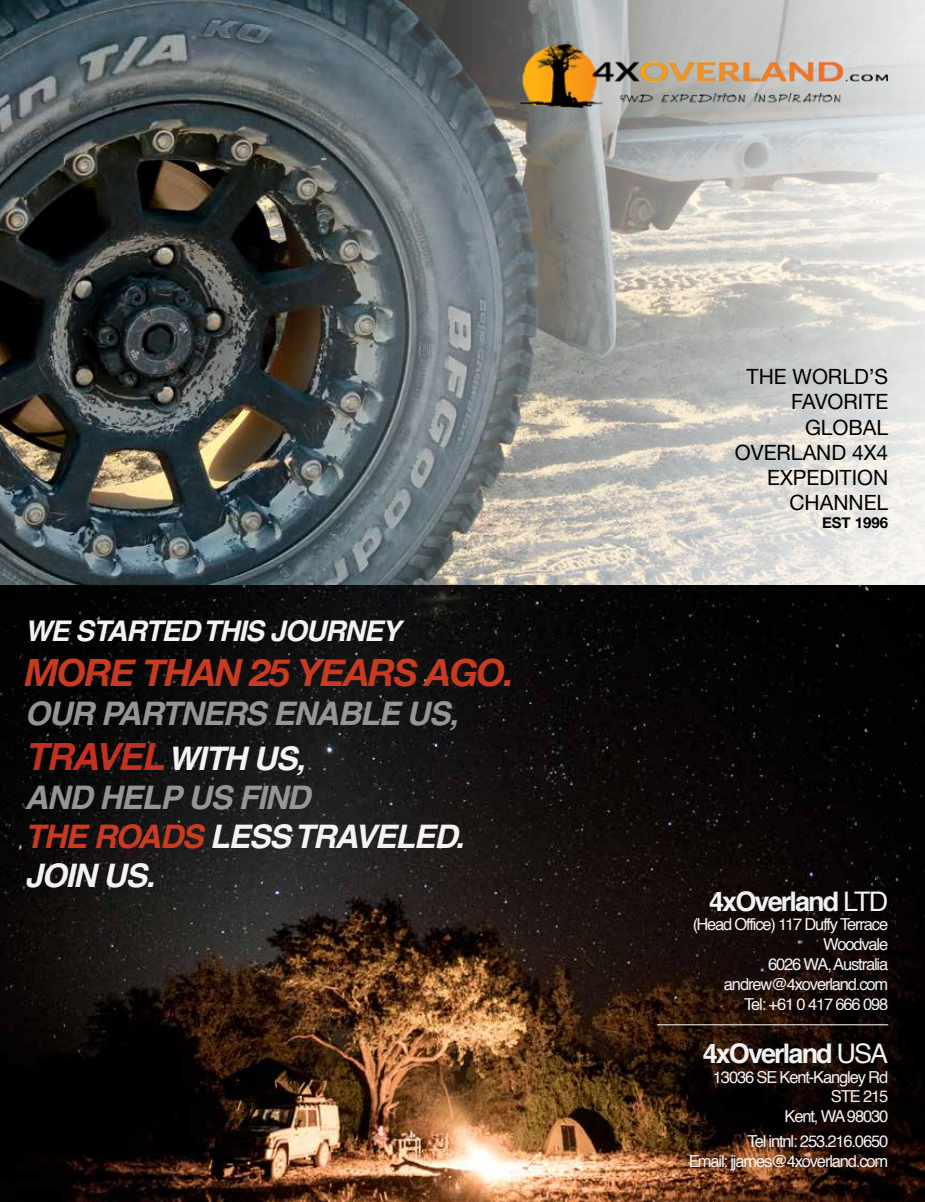
<style>
.page{position:relative;width:925px;height:1202px;background:#fff}
.page>*{position:absolute;margin:0;border:0;box-sizing:border-box;transform-origin:0 0}
.t1{font:italic 700 37.5px "Helvetica Neue";letter-spacing:-.04em;color:#d43d21}
.t2{font:italic 700 32.55px/39px "Helvetica";letter-spacing:-.04em;color:#fff}
.t3{font:italic 700 32.55px/45px "Helvetica";letter-spacing:-.04em;color:#9d9d9c}
.t4{font:italic 700 28.5px "Helvetica";letter-spacing:-.04em;color:#fff}
.t5{font:700 27px "Helvetica";letter-spacing:-.07em;color:#fff}
.t6{font:21px/25.2px "Helvetica Neue";color:#000;text-align:right}
.t7{font:16.5px/19.8px "Helvetica";letter-spacing:-.07em;color:#fff;text-align:right}
.t8{font:700 15px "Helvetica Neue";color:#000}
.s1{font-size:37.5px;color:#d03320}
.s2{color:#fff}
.s3{color:#9d9d9c}
.s4{color:#d43d21}
.s5{font-weight:400}
</style>
<div class="page">
<img style="left:0;top:0;width:925px;height:1201px">
<img style="left:507px;top:31px;width:418px;height:102px">
<hr style="left:657px;top:1024px;width:231px;height:1px;background:#fff">
<h3 class="t4" style="left:25px;top:613px;width:378px">WE STARTED THIS JOURNEY</h3>
<h1 class="t1" style="left:25px;top:643px;width:491px">MORE THAN 25 YEARS AGO.</h1>
<h2 class="t3" style="left:25px;top:690px;width:435px">OUR PARTNERS ENABLE US,<br><span class="s1">TRAVEL</span> <span class="s2">WITH US,</span></h2>
<h2 class="t2" style="left:25px;top:777px;width:441px"><span class="s3">AND HELP US FIND<br></span><span class="s4">THE ROADS</span> LESS TRAVELED.<br>JOIN US.</h2>
<p class="t6" style="left:735px;top:365px;width:155px">THE WORLD’S<br>FAVORITE<br>GLOBAL<br>OVERLAND 4X4<br>EXPEDITION<br>CHANNEL</p>
<p class="t8" style="left:822px;top:511px;width:68px">EST 1996</p>
<h3 class="t5" style="left:709px;top:882px;width:181px">4xOverland <span class="s5">LTD</span></h3>
<p class="t7" style="left:692px;top:915px;width:198px">(Head Office) 117 Duffy Terrace<br>Woodvale<br>6026 WA, Australia andrew@4xoverland.com<br>Tel: +61 0 417 666 098</p>
<h3 class="t5" style="left:702px;top:1034px;width:187px">4xOverland <span class="s5">USA</span></h3>
<p class="t7" style="left:713px;top:1067px;width:177px">13036 SE Kent-Kangley Rd<br>STE 215<br>Kent, WA 98030</p>
<p class="t7" style="left:688px;top:1132px;width:202px">Tel intnl: 253.216.0650<br>Email: jjames@4xoverland.com</p>
</div>
